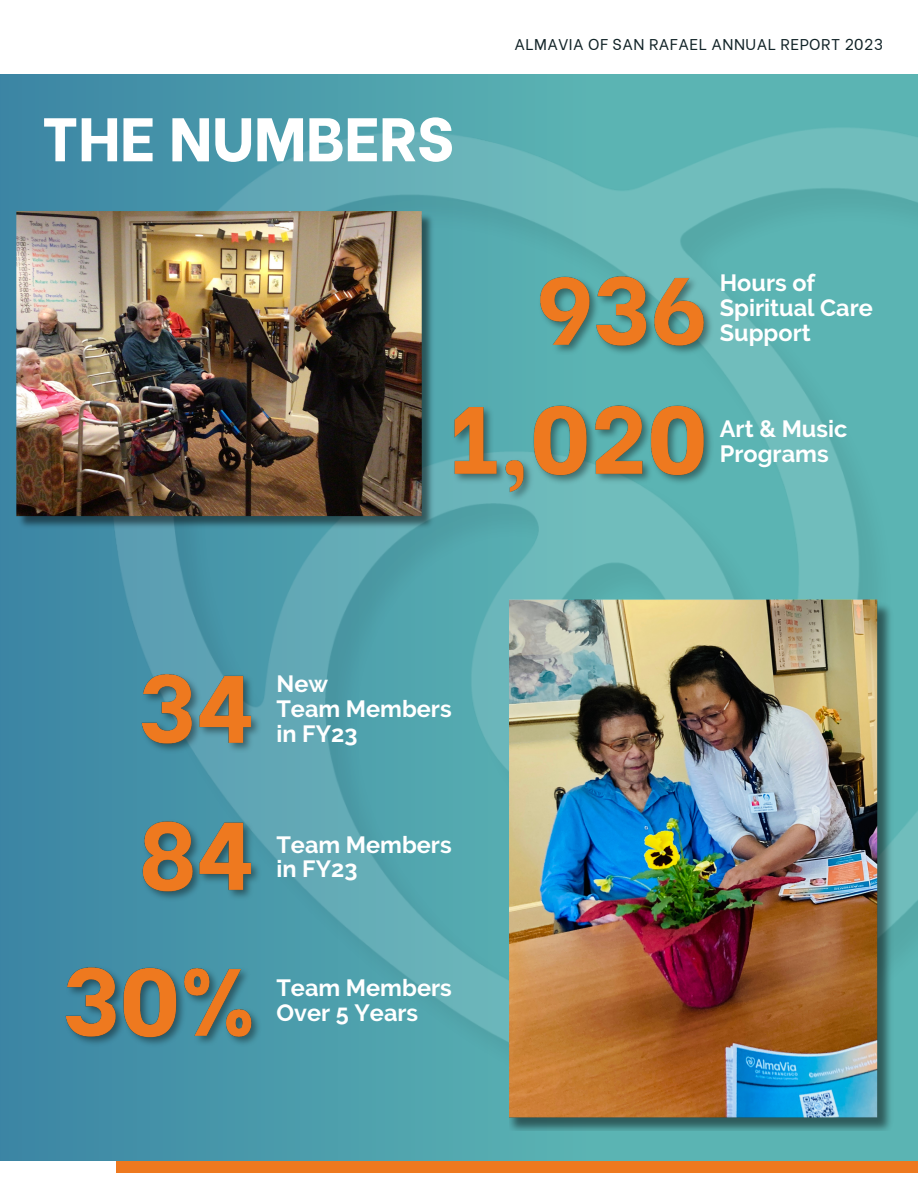
<style>
.page{position:relative;width:918px;height:1188px;background:#fff}
.page>*{position:absolute;margin:0;border:0;box-sizing:border-box;transform-origin:0 0}
.t1{font:800 61.5px "Be Vietnam";color:#fff}
.t2{font:700 23.4px/24.9px "Raleway";color:#fff}
.t3{font:15.6px "Be Vietnam";letter-spacing:.03em;color:#102226}
</style>
<div class="page">
<div style="left:0;top:75px;width:918px;height:1085px;background:#3d87a5"></div>
<img style="left:50px;top:75px;width:868px;height:1098px">
<img style="left:509px;top:594px;width:385px;height:537px">
<img style="left:446px;top:359px;width:275px;height:148px">
<img style="left:531px;top:230px;width:188px;height:141px">
<img style="left:59px;top:921px;width:209px;height:141px">
<img style="left:135px;top:775px;width:133px;height:140px">
<img style="left:135px;top:629px;width:133px;height:140px">
<img style="left:17px;top:211px;width:418px;height:318px">
<h3 class="t1" style="left:42px;top:88px;width:414px">THE NUMBERS</h3>
<p class="t3" style="left:514px;top:31px;width:370px">ALMAVIA OF SAN RAFAEL ANNUAL REPORT 2023</p>
<p class="t2" style="left:720px;top:270px;width:155px">Hours of<br>Spiritual Care<br>Support</p>
<h2 class="t2" style="left:720px;top:416px;width:129px">Art &amp; Music<br>Programs</h2>
<p class="t2" style="left:276px;top:671px;width:177px">New<br>Team Members in FY23</p>
<h3 class="t2" style="left:276px;top:832px;width:177px">Team Members in FY23</h3>
<h3 class="t2" style="left:276px;top:975px;width:177px">Team Members<br>Over 5 Years</h3>
</div>
